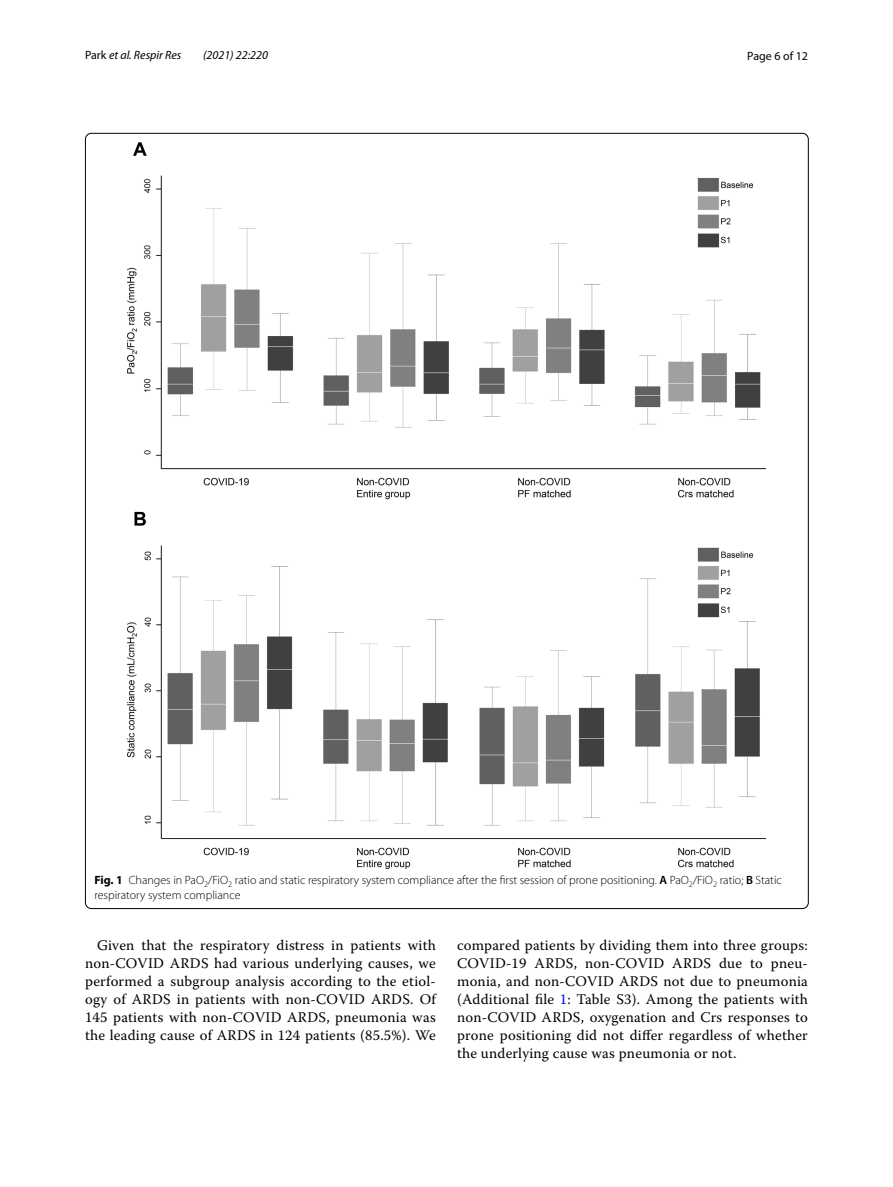
<style>
.page{position:relative;width:893px;height:1187px;background:#fff}
.page>*{position:absolute;margin:0;border:0;box-sizing:border-box;transform-origin:0 0}
.t1{font:14.7px/18px "Warnock Pro";letter-spacing:.015em;color:#000;text-align:justify}
.t2{font:300 12px/15px "Myriad Pro";color:#000}
.t3{font:italic 12px "Myriad Pro";color:#000}
.t4{font:12px "Myriad Pro";color:#000}
.s1{font-style:normal}
.s2{font-weight:700}
.s3{font-weight:600}
.s4{color:#00f}
</style>
<div class="page">
<img style="left:128px;top:142px;width:638px;height:726px">
<p class="t3" style="left:85px;top:48px;width:98px"><span class="s1">Park</span> et al. Respir Res</p>
<p class="t3" style="left:203px;top:48px;width:66px">(2021) 22:220</p>
<p class="t4" style="left:747px;top:48px;width:62px">Page 6 of 12</p>
<p class="t2" style="left:94px;top:872px;width:689px"><span class="s2">Fig. 1</span> Changes in PaO<sub>2</sub>/FiO<sub>2</sub> ratio and static respiratory system compliance after the first session of prone positioning. <span class="s3">A</span> PaO<sub>2</sub>/FiO<sub>2</sub> ratio; <span class="s3">B</span> Static respiratory system compliance</p>
<p class="t1" style="left:85px;top:935px;width:352px;text-indent:12px">Given that the respiratory distress in patients with non-COVID ARDS had various underlying causes, we performed a subgroup analysis according to the etiol&shy;ogy of ARDS in patients with non-COVID ARDS. Of 145 patients with non-COVID ARDS, pneumonia was the leading cause of ARDS in 124 patients (85.5%). We</p>
<p class="t1" style="left:457px;top:935px;width:352px">compared patients by dividing them into three groups:<br>COVID-19 ARDS, non-COVID ARDS due to pneu&shy;monia, and non-COVID ARDS not due to pneumonia (Additional file <span class="s4">1</span>: Table S3). Among the patients with non-COVID ARDS, oxygenation and Crs responses to prone positioning did not differ regardless of whether the underlying cause was pneumonia or not.</p>
</div>
